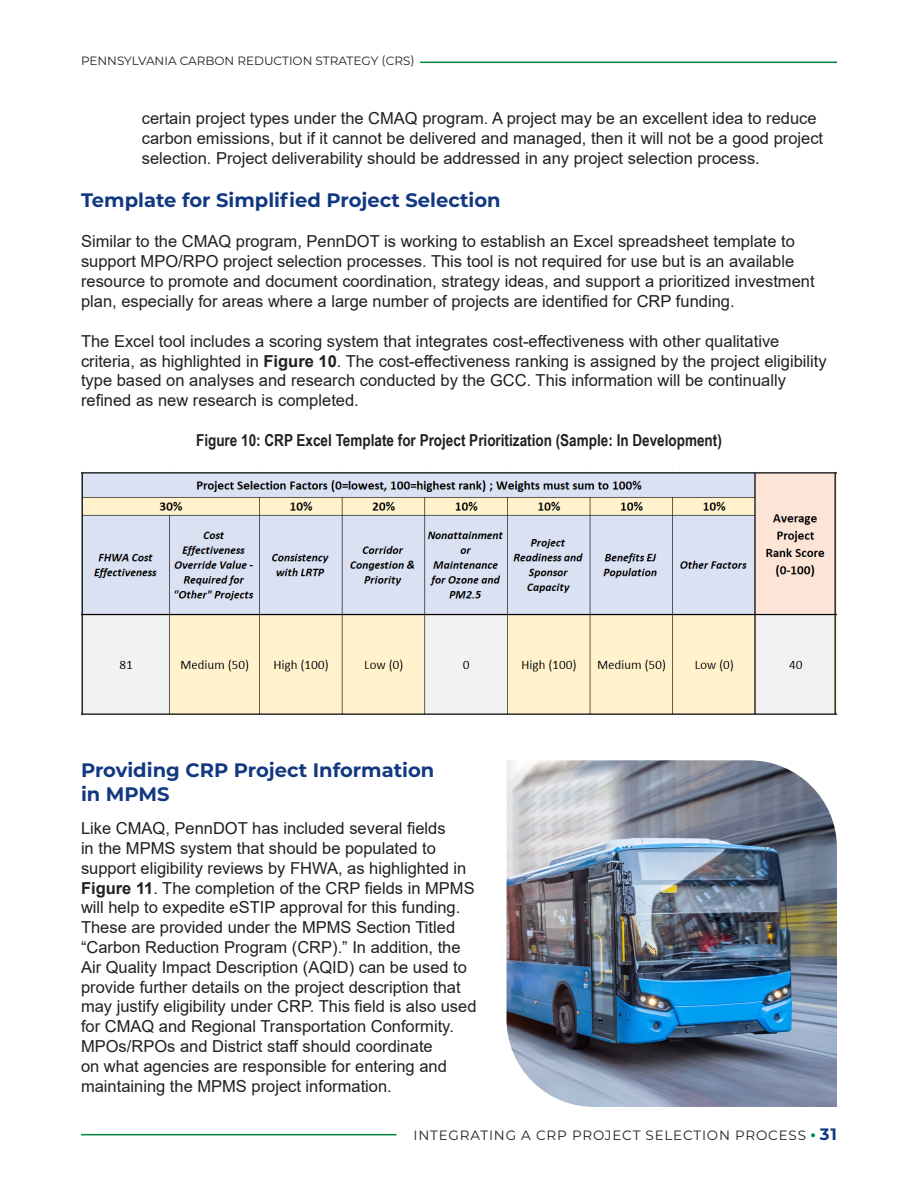
<style>
.page{position:relative;width:918px;height:1188px;background:#fff}
.page>*{position:absolute;margin:0;border:0;box-sizing:border-box;transform-origin:0 0}
.Body_Text{font:700 19.5px "Montserrat";color:#113880}
.Heading_2{font:700 19.5px/23.4px "Montserrat";color:#113880}
.Body_Text-2{font:16.5px/19.8px "Arial";color:#231f20}
.Figure{font:700 16.5px "Arial Narrow";color:#231f20}
.t1{font:700 16.5px "Montserrat";color:#113880}
.t2{font:13.5px "Montserrat";letter-spacing:.06em;color:#231f20}
.t3{font:12px "Montserrat";color:#231f20}
.s1{font-weight:700}
.s2{font-weight:800;font-size:13.5px;color:#00843d}
</style>
<div class="page">
<hr style="left:420px;top:62px;width:417px;height:1px;background:#00843d">
<img style="left:81px;top:471px;width:756px;height:245px">
<img style="left:507px;top:760px;width:330px;height:347px">
<hr style="left:81px;top:1134px;width:315px;height:1px;background:#00843d">
<p class="t3" style="left:81px;top:53px;width:335px">PENNSYLVANIA CARBON REDUCTION STRATEGY (CRS)</p>
<p class="Body_Text-2" style="left:142px;top:108px;width:683px">certain project types under the CMAQ program. A project may be an excellent idea to reduce carbon emissions, but if it cannot be delivered and managed, then it will not be a good project selection. Project deliverability should be addressed in any project selection process.</p>
<p class="Body_Text" style="left:81px;top:186px;width:421px">Template for Simplified Project Selection</p>
<p class="Body_Text-2" style="left:81px;top:232px;width:735px">Similar to the CMAQ program, PennDOT is working to establish an Excel spreadsheet template to support MPO/RPO project selection processes. This tool is not required for use but is an available resource to promote and document coordination, strategy ideas, and support a prioritized investment plan, especially for areas where a large number of projects are identified for CRP funding.</p>
<p class="Body_Text-2" style="left:81px;top:331px;width:747px">The Excel tool includes a scoring system that integrates cost-effectiveness with other qualitative criteria, as highlighted in <span class="s1">Figure 10</span>. The cost-effectiveness ranking is assigned by the project eligibility type based on analyses and research conducted by the GCC. This information will be continually refined as new research is completed.</p>
<p class="Figure" style="left:196px;top:428px;width:527px">Figure 10: CRP Excel Template for Project Prioritization (Sample: In Development)</p>
<p class="Heading_2" style="left:81px;top:758px;width:355px">Providing CRP Project Information in MPMS</p>
<p class="Body_Text-2" style="left:81px;top:818px;width:397px">Like CMAQ, PennDOT has included several fields<br>in the MPMS system that should be populated to support eligibility reviews by FHWA, as highlighted in <span class="s1">Figure 11</span>. The completion of the CRP fields in MPMS will help to expedite eSTIP approval for this funding.<br>These are provided under the MPMS Section Titled “Carbon Reduction Program (CRP).” In addition, the Air Quality Impact Description (AQID) can be used to provide further details on the project description that may justify eligibility under CRP. This field is also used for CMAQ and Regional Transportation Conformity.<br>MPOs/RPOs and District staff should coordinate<br>on what agencies are responsible for entering and maintaining the MPMS project information.</p>
<p class="t2" style="left:414px;top:1126px;width:16px">INTEGRATING</p>
<p class="t2" style="left:521px;top:1126px;width:101px">A CRP PROJECT</p>
<p class="t2" style="left:646px;top:1126px;width:20px">SELECTION</p>
<p class="t2" style="left:735px;top:1126px;width:22px">PROCESS</p>
<p class="t1" style="left:810px;top:1122px;width:28px"><span class="s2">•</span> 31</p>
</div>
